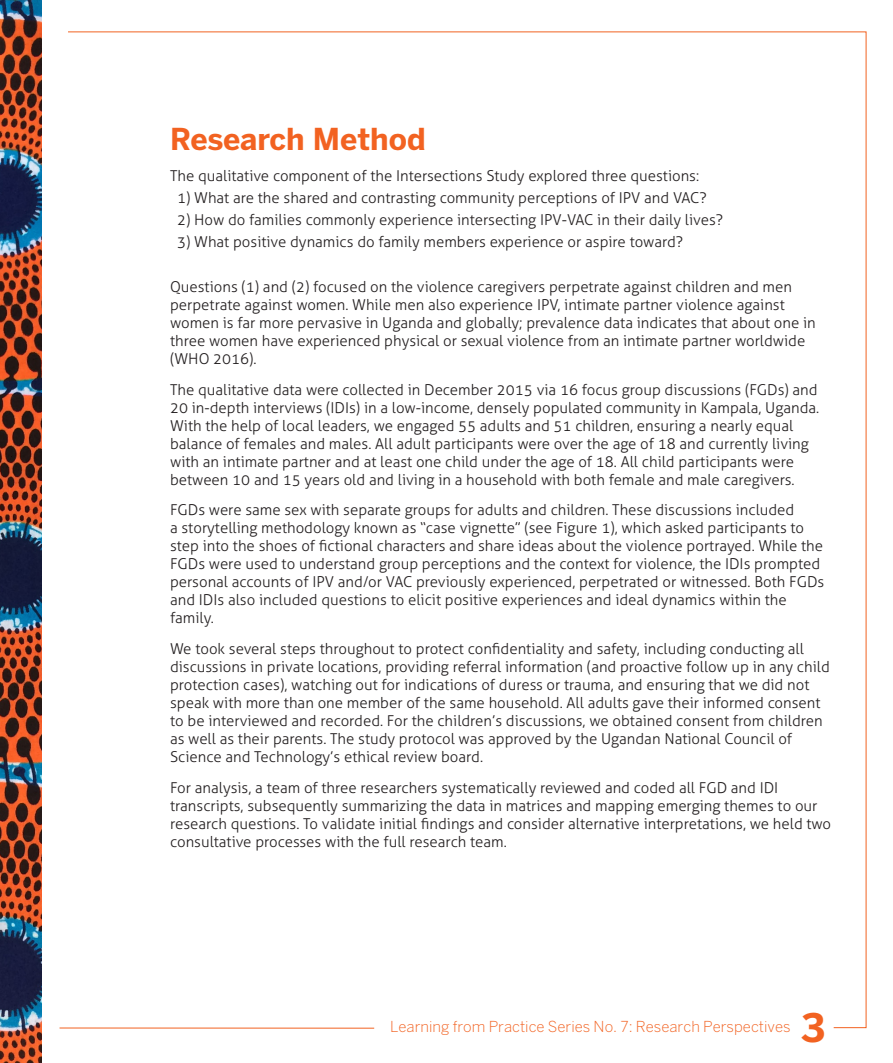
<style>
.page{position:relative;width:893px;height:1063px;background:#fff}
.page>*{position:absolute;margin:0;border:0;box-sizing:border-box;transform-origin:0 0}
.t1{font:700 39px "Benton Sans";color:#f26221}
.Heading_2{font:700 30px "Benton Sans";color:#f26221}
.List_Paragraph{font:300 15px/18px "Aller";color:#231f20}
.t2{font:300 15px "Benton Sans";color:#f26221}
</style>
<div class="page">
<img style="left:0;top:0;width:41px;height:1063px">
<p class="Heading_2" style="left:170px;top:121px;width:257px">Research Method</p>
<p class="List_Paragraph" style="left:170px;top:166px;width:530px">The qualitative component of the Intersections Study explored three questions:</p>
<p class="List_Paragraph" style="left:177px;top:188px;width:531px">1) What are the shared and contrasting community perceptions of IPV and VAC?</p>
<p class="List_Paragraph" style="left:177px;top:211px;width:547px">2) How do families commonly experience intersecting IPV-VAC in their daily lives?</p>
<p class="List_Paragraph" style="left:177px;top:233px;width:508px">3) What positive dynamics do family members experience or aspire toward?</p>
<p class="List_Paragraph" style="left:170px;top:277px;width:647px">Questions (1) and (2) focused on the violence caregivers perpetrate against children and men perpetrate against women. While men also experience IPV, intimate partner violence against women is far more pervasive in Uganda and globally; prevalence data indicates that about one in three women have experienced physical or sexual violence from an intimate partner worldwide (WHO 2016).</p>
<p class="List_Paragraph" style="left:170px;top:380px;width:651px">The qualitative data were collected in December 2015 via 16 focus group discussions (FGDs) and 20 in-depth interviews (IDIs) in a low-income, densely populated community in Kampala, Uganda.<br>With the help of local leaders, we engaged 55 adults and 51 children, ensuring a nearly equal balance of females and males. All adult participants were over the age of 18 and currently living with an intimate partner and at least one child under the age of 18. All child participants were between 10 and 15 years old and living in a household with both female and male caregivers.</p>
<p class="List_Paragraph" style="left:170px;top:501px;width:656px">FGDs were same sex with separate groups for adults and children. These discussions included<br>a storytelling methodology known as “case vignette” (see Figure 1), which asked participants to step into the shoes of fictional characters and share ideas about the violence portrayed. While the FGDs were used to understand group perceptions and the context for violence, the IDIs prompted personal accounts of IPV and/or VAC previously experienced, perpetrated or witnessed. Both FGDs and IDIs also included questions to elicit positive experiences and ideal dynamics within the family.</p>
<p class="List_Paragraph" style="left:170px;top:640px;width:661px">We took several steps throughout to protect confidentiality and safety, including conducting all discussions in private locations, providing referral information (and proactive follow up in any child protection cases), watching out for indications of duress or trauma, and ensuring that we did not speak with more than one member of the same household. All adults gave their informed consent to be interviewed and recorded. For the children’s discussions, we obtained consent from children as well as their parents. The study protocol was approved by the Ugandan National Council of Science and Technology’s ethical review board.</p>
<p class="List_Paragraph" style="left:170px;top:779px;width:663px">For analysis, a team of three researchers systematically reviewed and coded all FGD and IDI transcripts, subsequently summarizing the data in matrices and mapping emerging themes to our research questions. To validate initial findings and consider alternative interpretations, we held two consultative processes with the full research team.</p>
<p class="t2" style="left:390px;top:1017px;width:402px">Learning from Practice Series No. 7: Research Perspectives</p>
<h1 class="t1" style="left:801px;top:1004px;width:26px">3</h1>
</div>
